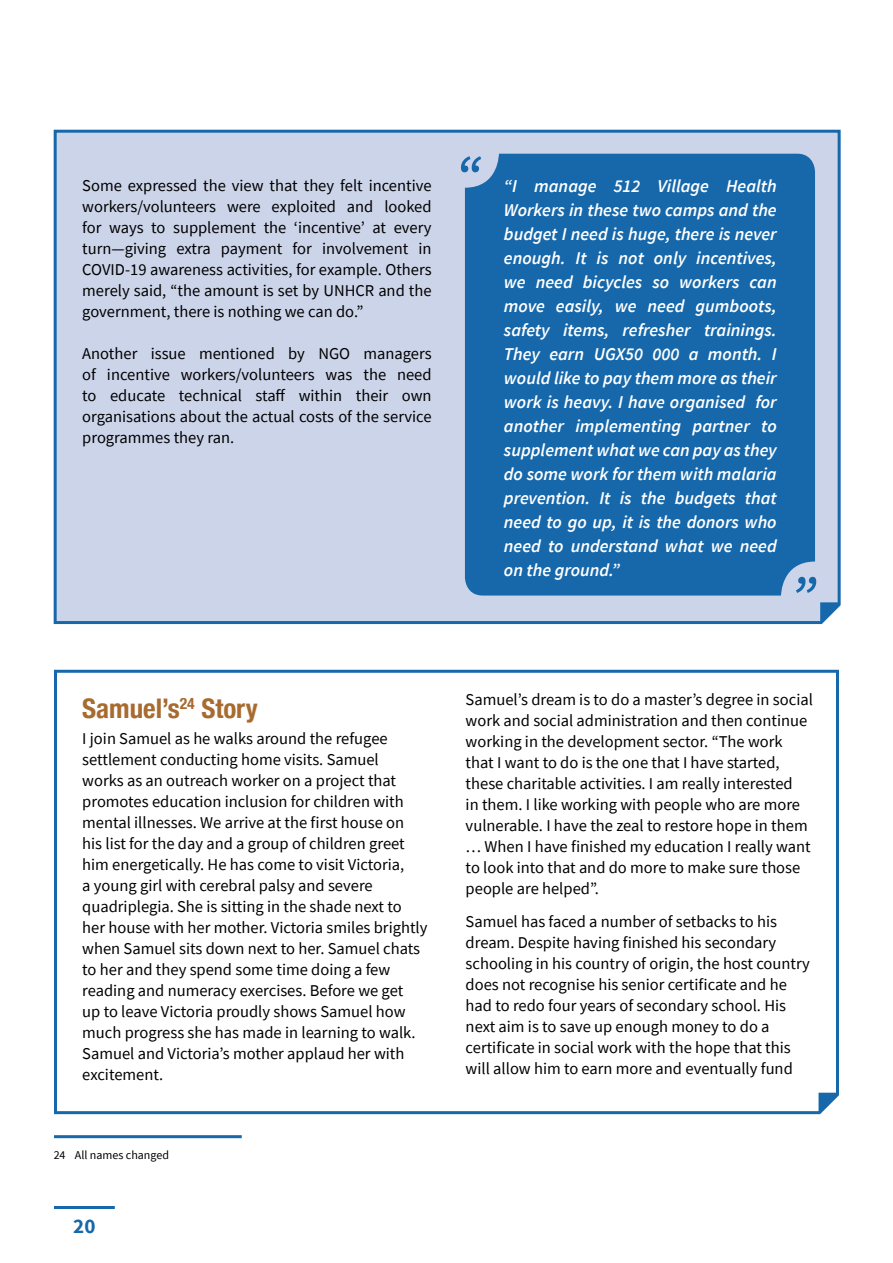
<style>
.page{position:relative;width:893px;height:1263px;background:#fff}
.page>*{position:absolute;margin:0;border:0;box-sizing:border-box;transform-origin:0 0}
.t1{font:italic 600 55.5px "Source Sans Pro";color:#1668ab}
.t2{font:700 condensed 27px "Helvetica Neue";color:#a76b2f}
.t3{font:700 21px "Source Sans Pro";color:#1668ab}
.t4{font:italic 600 18px/24px "Source Sans Pro";color:#fff;text-align:justify}
.t5{font:16.5px/21px "Source Sans Pro";color:#000}
.t6{font:12px "Source Sans Pro";color:#000}
</style>
<div class="page">
<hr style="left:54px;top:1206px;width:61px;height:3px;background:#1668ab">
<div style="left:53px;top:129px;width:788px;height:496px;background:#ccd4e9"></div>
<hr style="left:54px;top:1135px;width:188px;height:3px;background:#1668ab">
<div style="left:465px;top:154px;width:350px;height:441px;background:#1668ab"></div>
<svg style="left:54px;top:669px;width:785px;height:446px"></svg>
<p class="t5" style="left:82px;top:175px;width:351px;text-align:justify">Some expressed the view that they felt incentive workers/volunteers were exploited and looked for ways to supplement the ‘incentive’ at every turn—giving extra payment for involvement in COVID-19 awareness activities, for example. Others merely said, “the amount is set by UNHCR and the government, there is nothing we can do.”</p>
<p class="t5" style="left:82px;top:343px;width:351px;text-align:justify">Another issue mentioned by NGO managers of incentive workers/volunteers was the need to educate technical staff within their own organisations about the actual costs of the service programmes they ran.</p>
<h1 class="t1" style="left:455px;top:140px;width:27px">“</h1>
<p class="t4" style="left:504px;top:174px;width:274px">“I manage 512 Village Health Workers in these two camps and the budget I need is huge, there is never enough. It is not only incentives, we need bicycles so workers can move easily, we need gumboots, safety items, refresher trainings.<br>They earn UGX50 000 a month. I would like to pay them more as their work is heavy. I have organised for another implementing partner to supplement what we can pay as they do some work for them with malaria prevention. It is the budgets that need to go up, it is the donors who need to understand what we need on the ground.”</p>
<h1 class="t1" style="left:790px;top:561px;width:27px">”</h1>
<h2 class="t2" style="left:82px;top:692px;width:177px">Samuel’s<sup>24</sup> Story</h2>
<p class="t5" style="left:82px;top:727px;width:347px">I join Samuel as he walks around the refugee settlement conducting home visits. Samuel<br>works as an outreach worker on a project that promotes education inclusion for children with mental illnesses. We arrive at the first house on his list for the day and a group of children greet him energetically. He has come to visit Victoria,<br>a young girl with cerebral palsy and severe quadriplegia. She is sitting in the shade next to her house with her mother. Victoria smiles brightly when Samuel sits down next to her. Samuel chats to her and they spend some time doing a few reading and numeracy exercises. Before we get<br>up to leave Victoria proudly shows Samuel how much progress she has made in learning to walk.<br>Samuel and Victoria’s mother applaud her with excitement.</p>
<p class="t6" style="left:54px;top:1147px;width:117px">24 All names changed</p>
<p class="t3" style="left:73px;top:1212px;width:24px">20</p>
<p class="t5" style="left:466px;top:688px;width:349px">Samuel’s dream is to do a master’s degree in social work and social administration and then continue working in the development sector. “The work that I want to do is the one that I have started, these charitable activities. I am really interested<br>in them. I like working with people who are more vulnerable. I have the zeal to restore hope in them … When I have finished my education I really want to look into that and do more to make sure those people are helped”.</p>
<p class="t5" style="left:466px;top:910px;width:346px">Samuel has faced a number of setbacks to his dream. Despite having finished his secondary schooling in his country of origin, the host country does not recognise his senior certificate and he had to redo four years of secondary school. His next aim is to save up enough money to do a certificate in social work with the hope that this will allow him to earn more and eventually fund</p>
</div>
